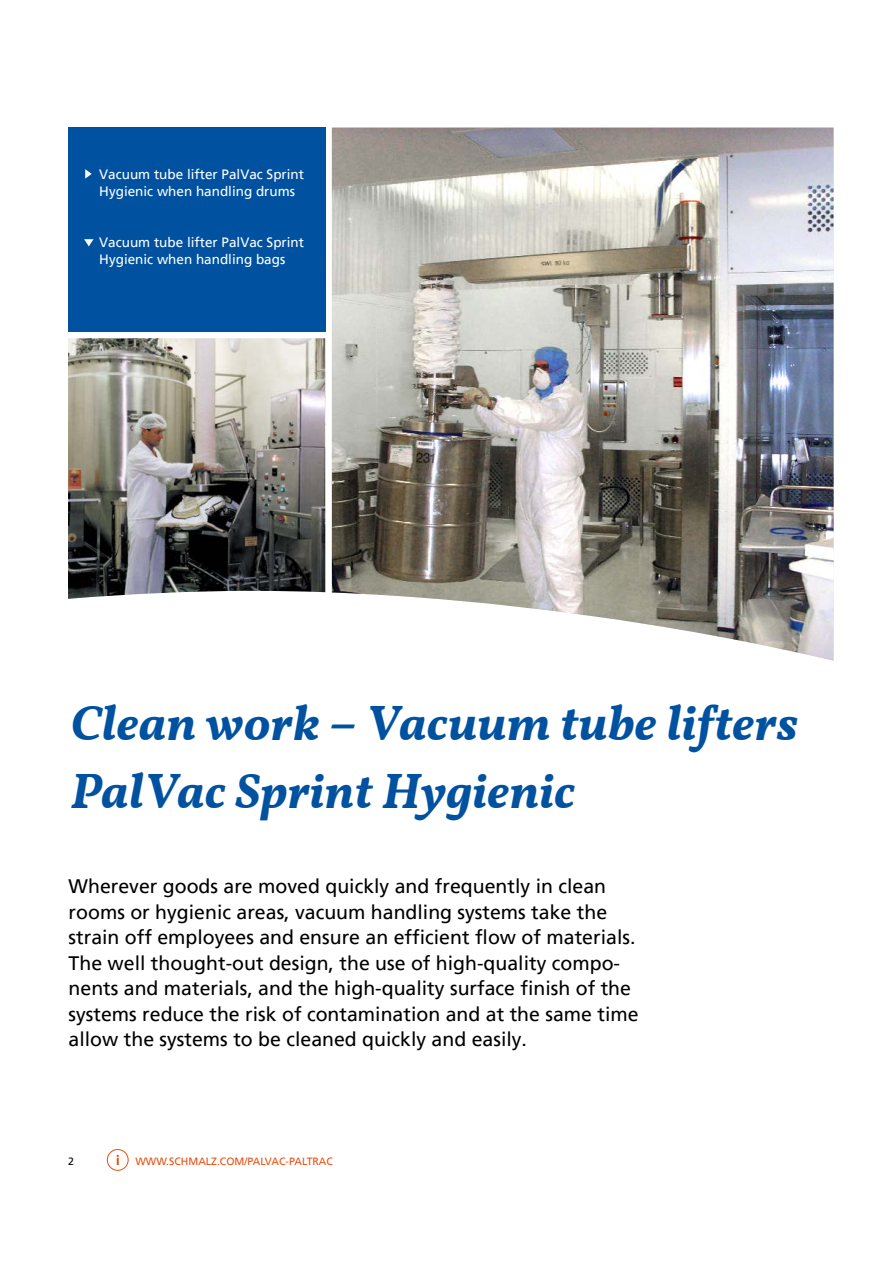
<style>
.page{position:relative;width:893px;height:1263px;background:#fff}
.page>*{position:absolute;margin:0;border:0;box-sizing:border-box;transform-origin:0 0}
.t1{font:italic 700 49.5px/67.9px "SCHMALZ Vollkorn";color:#0052a1}
.t2{font:19.5px/25.5px "Frutiger LT Pro";color:#000}
.t3{font:13.5px/17px "Frutiger LT Pro";color:#fff}
.t4{font:10.5px "Frutiger LT Pro";color:#e94e0f}
.t5{font:10.5px "Frutiger LT Pro";color:#000}
</style>
<div class="page">
<img style="left:332px;top:128px;width:502px;height:533px">
<img style="left:68px;top:338px;width:257px;height:261px">
<div style="left:68px;top:128px;width:257px;height:204px;background:#0052a1"></div>
<svg style="left:85px;top:169px;width:7px;height:10px"></svg>
<svg style="left:84px;top:239px;width:10px;height:7px"></svg>
<div style="left:107px;top:1149px;width:21px;height:21px;border:1px solid #e94e0f;border-radius:50%"></div>
<svg style="left:117px;top:1155px;width:2px;height:10px"></svg>
<p class="t3" style="left:99px;top:165px;width:206px">Vacuum tube lifter PalVac Sprint<br>Hygienic when handling drums</p>
<p class="t3" style="left:99px;top:234px;width:206px">Vacuum tube lifter PalVac Sprint<br>Hygienic when handling bags</p>
<h1 class="t1" style="left:71px;top:690px;width:729px">Clean work – Vacuum tube lifters<br>PalVac Sprint Hygienic</h1>
<p class="t2" style="left:69px;top:874px;width:572px">Wherever goods are moved quickly and frequently in clean rooms or hygienic areas, vacuum handling systems take the strain off employees and ensure an efficient flow of materials.<br>The well thought-out design, the use of high-quality compo&shy;nents and materials, and the high-quality surface finish of the systems reduce the risk of contamination and at the same time allow the systems to be cleaned quickly and easily.</p>
<p class="t5" style="left:68px;top:1155px;width:7px">2</p>
<p class="t4" style="left:135px;top:1155px;width:199px">WWW.SCHMALZ.COM/PALVAC-PALTRAC</p>
</div>
